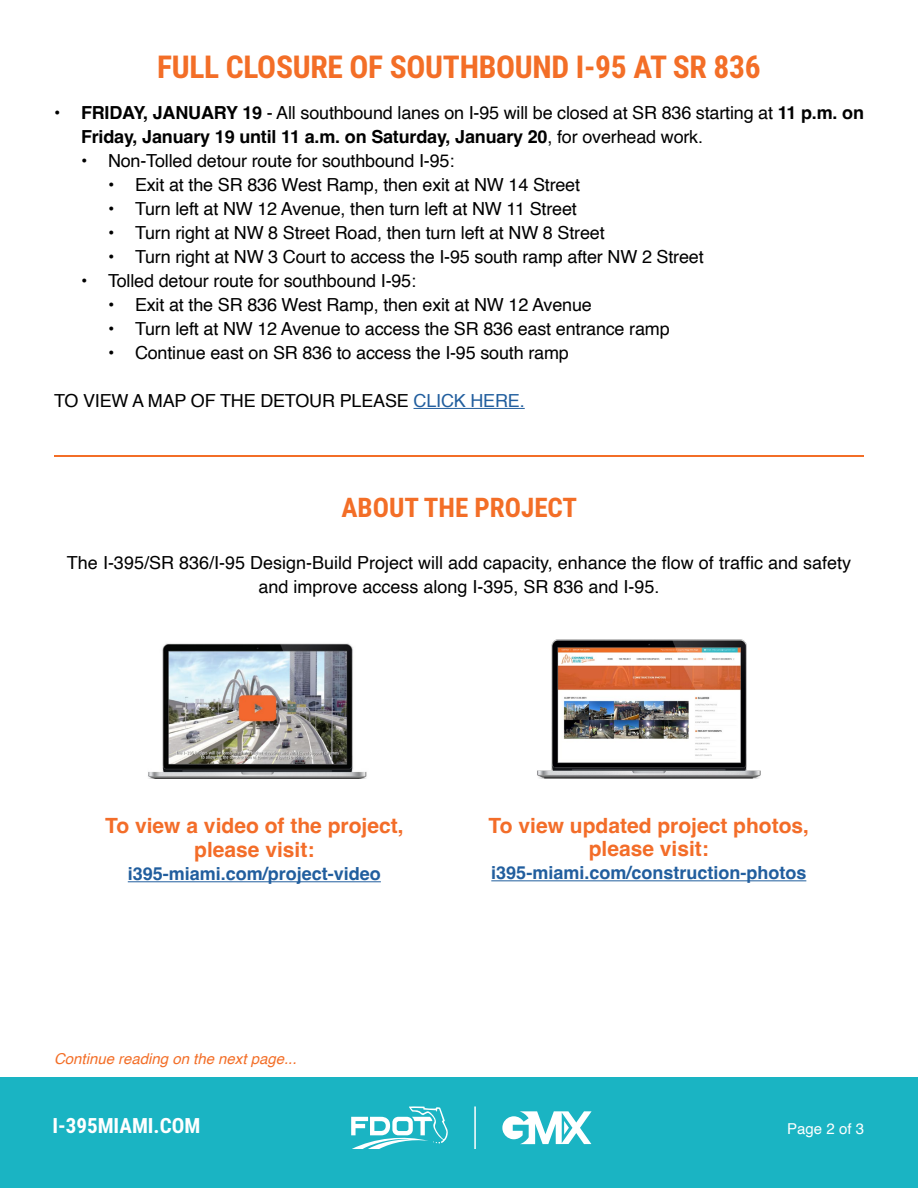
<style>
.page{position:relative;width:918px;height:1188px;background:#fff}
.page>*{position:absolute;margin:0;border:0;box-sizing:border-box;transform-origin:0 0}
.t1{font:700 31.5px "Roboto Condensed";letter-spacing:-.01em;color:#f36e27}
.t2{font:700 27px "Roboto Condensed";color:#f36e27}
.t3{font:700 21px/24px "Helvetica";color:#f36d29;text-align:center}
.t4{font:700 21px "Roboto Condensed";color:#fff}
.t5{font:18px/24px "Helvetica";letter-spacing:-.01em;color:#000;text-align:center}
.t6{font:700 18px/24px "Helvetica";letter-spacing:-.01em;color:#000}
.t7{font:700 18px "Helvetica";color:#215e9e}
.t8{font:italic 15px "Helvetica";color:#f36e27}
.t9{font:15px "Helvetica";color:#fff}
.s1{font-weight:400}
.s2{color:#215e9e}
</style>
<div class="page">
<div style="left:0;top:1077px;width:918px;height:111px;background:#1ab4c3"></div>
<svg style="left:502px;top:1111px;width:90px;height:33px"></svg>
<svg style="left:351px;top:1106px;width:97px;height:43px"></svg>
<hr style="left:474px;top:1106px;width:2px;height:43px;background:#fff">
<hr style="left:54px;top:456px;width:810px;height:1px;background:#f36e27">
<hr style="left:128px;top:881px;width:253px;height:1px;background:#215e9e">
<hr style="left:491px;top:880px;width:315px;height:1px;background:#215e9e">
<img style="left:148px;top:643px;width:219px;height:136px">
<img style="left:537px;top:639px;width:224px;height:140px">
<hr style="left:414px;top:408px;width:111px;height:1px;background:#215e9e">
<h1 class="t1" style="left:157px;top:44px;width:605px">FULL CLOSURE OF SOUTHBOUND I-95 AT SR 836</h1>
<p class="t6" style="left:81px;top:103px;width:785px;text-indent:-27px">• FRIDAY, JANUARY 19 <span class="s1">- All southbound lanes on I-95 will be closed at SR 836 starting at</span> 11 p.m. on<br>Friday, January 19 until 11 a.m. on Saturday, January 20<span class="s1">, for overhead work.</span></p>
<p class="t5" style="left:81px;top:149px;width:375px">• Non-Tolled detour route for southbound I-95:</p>
<p class="t5" style="left:108px;top:173px;width:474px">• Exit at the SR 836 West Ramp, then exit at NW 14 Street</p>
<p class="t5" style="left:108px;top:197px;width:470px">• Turn left at NW 12 Avenue, then turn left at NW 11 Street</p>
<p class="t5" style="left:108px;top:221px;width:498px">• Turn right at NW 8 Street Road, then turn left at NW 8 Street</p>
<p class="t5" style="left:108px;top:245px;width:597px">• Turn right at NW 3 Court to access the I-95 south ramp after NW 2 Street</p>
<p class="t5" style="left:81px;top:269px;width:337px">• Tolled detour route for southbound I-95:</p>
<p class="t5" style="left:108px;top:293px;width:485px">• Exit at the SR 836 West Ramp, then exit at NW 12 Avenue</p>
<p class="t5" style="left:108px;top:317px;width:563px">• Turn left at NW 12 Avenue to access the SR 836 east entrance ramp</p>
<p class="t5" style="left:108px;top:341px;width:462px">• Continue east on SR 836 to access the I-95 south ramp</p>
<p class="t5" style="left:54px;top:389px;width:472px">TO VIEW A MAP OF THE DETOUR PLEASE <span class="s2">CLICK HERE.</span></p>
<h2 class="t2" style="left:342px;top:488px;width:237px">ABOUT THE PROJECT</h2>
<p class="t5" style="left:67px;top:551px;width:786px">The I-395/SR 836/I-95 Design-Build Project will add capacity, enhance the flow of traffic and safety and improve access along I-395, SR 836 and I-95.</p>
<p class="t3" style="left:105px;top:816px;width:300px">To view a video of the project, please visit:</p>
<p class="t7" style="left:128px;top:863px;width:255px">i395-miami.com/project-video</p>
<p class="t8" style="left:54px;top:1047px;width:244px">Continue reading on the next page...</p>
<p class="t3" style="left:489px;top:817px;width:322px;line-height:23.1px">To view updated project photos, please visit:</p>
<p class="t7" style="left:491px;top:862px;width:317px">i395-miami.com/construction-photos</p>
<p class="t4" style="left:52px;top:1111px;width:149px">I-395MIAMI.COM</p>
<p class="t9" style="left:787px;top:1117px;width:78px">Page 2 of 3</p>
</div>
